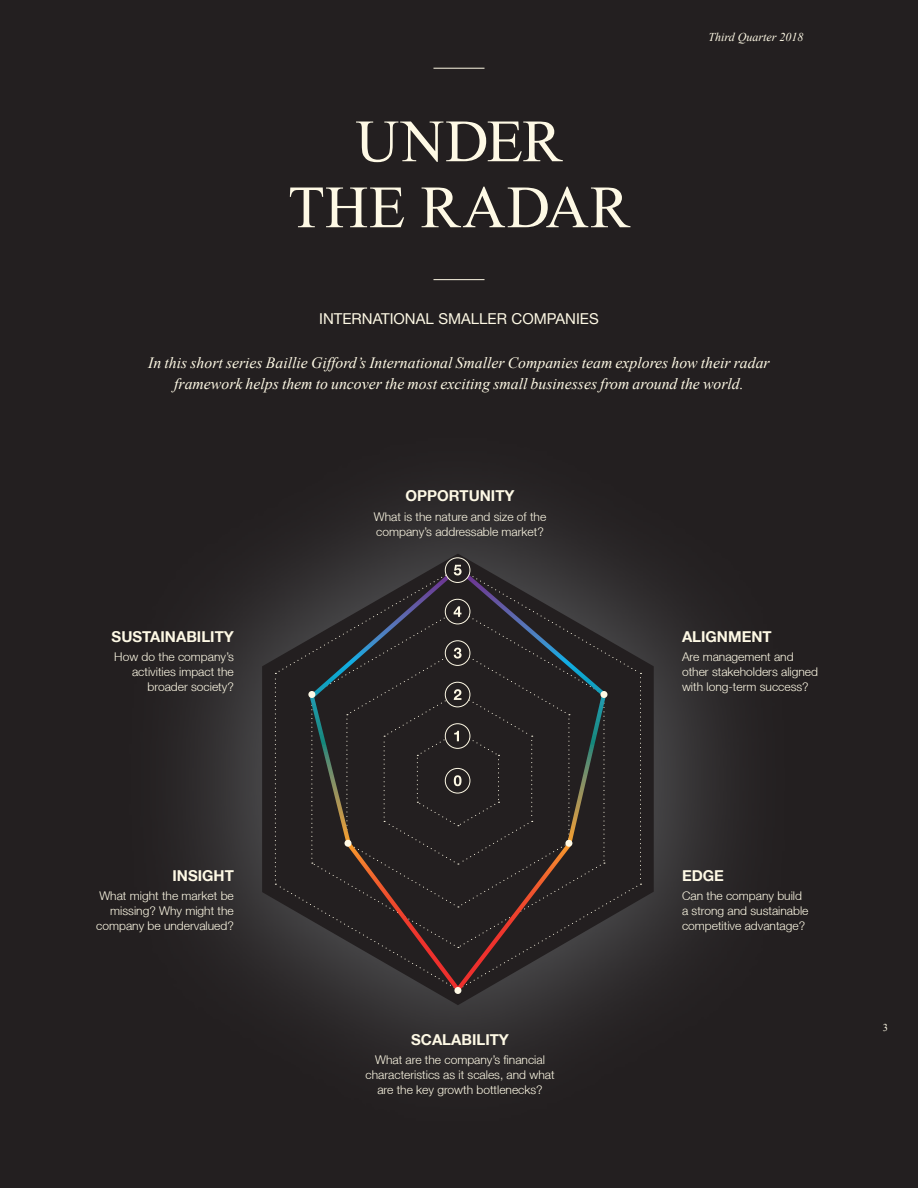
<style>
.page{position:relative;width:918px;height:1188px;background:#231f20}
.page>*{position:absolute;margin:0;border:0;box-sizing:border-box;transform-origin:0 0}
.t1{font:60px/66px "Times New Roman";letter-spacing:.01em;color:#fef9e5;text-align:center}
.t2{font:italic 15.75px/21px "Times New Roman";color:#fef9e5;text-align:center}
.t3{font:700 15px "Helvetica Neue LT";color:#fef9e5}
.t4{font:15px "Helvetica Neue LT";color:#fef9e5}
.t5{font:300 12px/15px "Helvetica Neue LT";color:#fef9e5}
.t6{font:italic 12px "Times New Roman";color:#fef9e5}
.t7{font:10.5px "Times New Roman";color:#fef9e5}
</style>
<div class="page">
<hr style="left:433px;top:68px;width:52px;height:1px;background:#fef9e5">
<svg style="left:189px;top:502px;width:538px;height:556px;fill:#2c292a"></svg>
<svg style="left:262px;top:554px;width:392px;height:451px"></svg>
<hr style="left:433px;top:279px;width:52px;height:1px;background:#fef9e5">
<svg style="left:275px;top:568px;width:366px;height:422px"></svg>
<svg style="left:307px;top:565px;width:302px;height:429px"></svg>
<div style="left:600px;top:691px;width:7px;height:7px;background:#fef9e5;border-radius:50%"></div>
<div style="left:308px;top:691px;width:7px;height:7px;background:#fef9e5;border-radius:50%"></div>
<div style="left:345px;top:840px;width:6px;height:7px;background:#fef9e5;border-radius:50%"></div>
<div style="left:565px;top:840px;width:7px;height:7px;background:#fef9e5;border-radius:50%"></div>
<div style="left:454px;top:987px;width:7px;height:7px;background:#fef9e5;border-radius:50%"></div>
<svg style="left:445px;top:682px;width:25px;height:25px"></svg>
<div style="left:445px;top:682px;width:25px;height:25px;border:1px solid #fef9e5;border-radius:50%"></div>
<div style="left:445px;top:641px;width:25px;height:24px;background:#231f20;border-radius:50%"></div>
<div style="left:445px;top:640px;width:25px;height:26px;border:1px solid #fef9e5;border-radius:50%"></div>
<div style="left:445px;top:599px;width:25px;height:25px;background:#231f20;border-radius:50%"></div>
<div style="left:445px;top:599px;width:25px;height:25px;border:1px solid #fef9e5;border-radius:50%"></div>
<div style="left:445px;top:558px;width:25px;height:24px;background:#231f20;border-radius:50%"></div>
<div style="left:445px;top:557px;width:25px;height:26px;border:1px solid #fef9e5;border-radius:50%"></div>
<svg style="left:384px;top:689px;width:149px;height:176px"></svg>
<svg style="left:454px;top:648px;width:8px;height:11px"></svg>
<svg style="left:454px;top:606px;width:7px;height:11px"></svg>
<svg style="left:454px;top:565px;width:8px;height:10px"></svg>
<h1 class="t1" style="left:288px;top:107px;width:343px">UNDER<br>THE RADAR</h1>
<p class="t4" style="left:319px;top:310px;width:281px">INTERNATIONAL SMALLER COMPANIES</p>
<p class="t6" style="left:709px;top:29px;width:96px">Third Quarter 2018</p>
<h2 class="t2" style="left:148px;top:352px;width:623px">In this short series Baillie Gifford’s International Smaller Companies team explores how their radar framework helps them to uncover the most exciting small businesses from around the world.</h2>
<p class="t3" style="left:112px;top:627px;width:124px">SUSTAINABILITY</p>
<p class="t5" style="left:114px;top:649px;width:121px;text-align:right">How do the company’s activities impact the broader society?</p>
<p class="t3" style="left:406px;top:487px;width:110px">OPPORTUNITY</p>
<p class="t5" style="left:374px;top:509px;width:174px">What is the nature and size of the company’s addressable market?</p>
<p class="t3" style="left:682px;top:627px;width:91px">ALIGNMENT</p>
<p class="t5" style="left:682px;top:649px;width:138px">Are management and other stakeholders aligned with long-term success?</p>
<p class="t3" style="left:172px;top:866px;width:63px">INSIGHT</p>
<p class="t5" style="left:96px;top:888px;width:139px;text-align:right">What might the market be missing? Why might the company be undervalued?</p>
<p class="t3" style="left:411px;top:1030px;width:99px">SCALABILITY</p>
<p class="t5" style="left:366px;top:1052px;width:191px;text-align:center">What are the company’s financial characteristics as it scales, and what are the key growth bottlenecks?</p>
<p class="t3" style="left:682px;top:866px;width:43px">EDGE</p>
<p class="t5" style="left:682px;top:888px;width:128px">Can the company build a strong and sustainable competitive advantage?</p>
<p class="t7" style="left:883px;top:1020px;width:7px">3</p>
</div>
